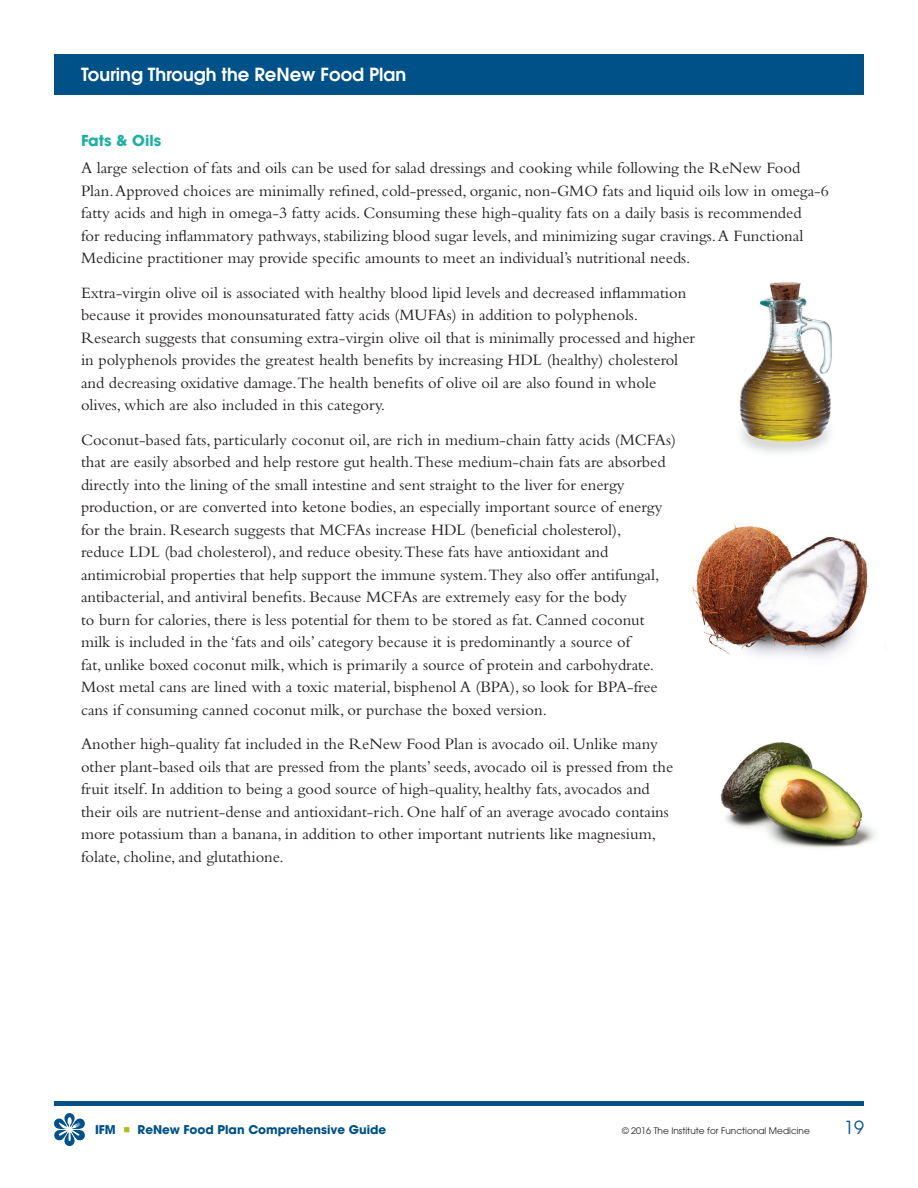
<style>
.page{position:relative;width:918px;height:1188px;background:#fff}
.page>*{position:absolute;margin:0;border:0;box-sizing:border-box;transform-origin:0 0}
.t1{font:600 18px "ITC Avant Garde Std";color:#fff}
.t2{font:18px "ITC Avant Garde Std";color:#005187}
.t3{font:16.5px/22.5px "Bembo Std";color:#231f20}
.t4{font:700 15px "ITC Avant Garde Std";color:#1fafa4}
.t5{font:700 12px "ITC Avant Garde Std";color:#005187}
.t6{font:9px "ITC Avant Garde Std";color:#231f20}
.s1{color:#aebc21}
</style>
<div class="page">
<div style="left:54px;top:1101px;width:810px;height:5px;background:#005187"></div>
<div style="left:54px;top:54px;width:810px;height:40px;background:#005187"></div>
<svg style="left:54px;top:1113px;width:31px;height:33px"></svg>
<img style="left:720px;top:742px;width:156px;height:106px">
<img style="left:739px;top:282px;width:93px;height:171px">
<img style="left:692px;top:523px;width:177px;height:135px">
<p class="t1" style="left:81px;top:63px;width:327px">Touring Through the ReNew Food Plan</p>
<p class="t4" style="left:81px;top:131px;width:82px">Fats &amp; Oils</p>
<p class="t3" style="left:81px;top:156px;width:749px">A large selection of fats and oils can be used for salad dressings and cooking while following the ReNew Food Plan. Approved choices are minimally refined, cold-pressed, organic, non-GMO fats and liquid oils low in omega-6 fatty acids and high in omega-3 fatty acids. Consuming these high-quality fats on a daily basis is recommended<br>for reducing inflammatory pathways, stabilizing blood sugar levels, and minimizing sugar cravings. A Functional Medicine practitioner may provide specific amounts to meet an individual’s nutritional needs.</p>
<p class="t3" style="left:81px;top:281px;width:616px">Extra-virgin olive oil is associated with healthy blood lipid levels and decreased inflammation because it provides monounsaturated fatty acids (MUFAs) in addition to polyphenols.<br>Research suggests that consuming extra-virgin olive oil that is minimally processed and higher in polyphenols provides the greatest health benefits by increasing HDL (healthy) cholesterol and decreasing oxidative damage.The health benefits of olive oil are also found in whole olives, which are also included in this category.</p>
<p class="t3" style="left:81px;top:428px;width:597px">Coconut-based fats, particularly coconut oil, are rich in medium-chain fatty acids (MCFAs) that are easily absorbed and help restore gut health.These medium-chain fats are absorbed directly into the lining of the small intestine and sent straight to the liver for energy production, or are converted into ketone bodies, an especially important source of energy for the brain. Research suggests that MCFAs increase HDL (beneficial cholesterol),<br>reduce LDL (bad cholesterol), and reduce obesity.These fats have antioxidant and antimicrobial properties that help support the immune system.They also offer antifungal, antibacterial, and antiviral benefits. Because MCFAs are extremely easy for the body<br>to burn for calories, there is less potential for them to be stored as fat. Canned coconut milk is included in the ‘fats and oils’ category because it is predominantly a source of<br>fat, unlike boxed coconut milk, which is primarily a source of protein and carbohydrate.<br>Most metal cans are lined with a toxic material, bisphenol A (BPA), so look for BPA-free cans if consuming canned coconut milk, or purchase the boxed version.</p>
<p class="t3" style="left:81px;top:733px;width:594px">Another high-quality fat included in the ReNew Food Plan is avocado oil. Unlike many other plant-based oils that are pressed from the plants’ seeds, avocado oil is pressed from the fruit itself. In addition to being a good source of high-quality, healthy fats, avocados and their oils are nutrient-dense and antioxidant-rich. One half of an average avocado contains more potassium than a banana, in addition to other important nutrients like magnesium, folate, choline, and glutathione.</p>
<p class="t5" style="left:95px;top:1122px;width:293px">IFM <span class="s1">■</span> ReNew Food Plan Comprehensive Guide</p>
<p class="t2" style="left:844px;top:1116px;width:21px">19</p>
<p class="t6" style="left:622px;top:1125px;width:189px">© 2016 The Institute for Functional Medicine</p>
</div>
